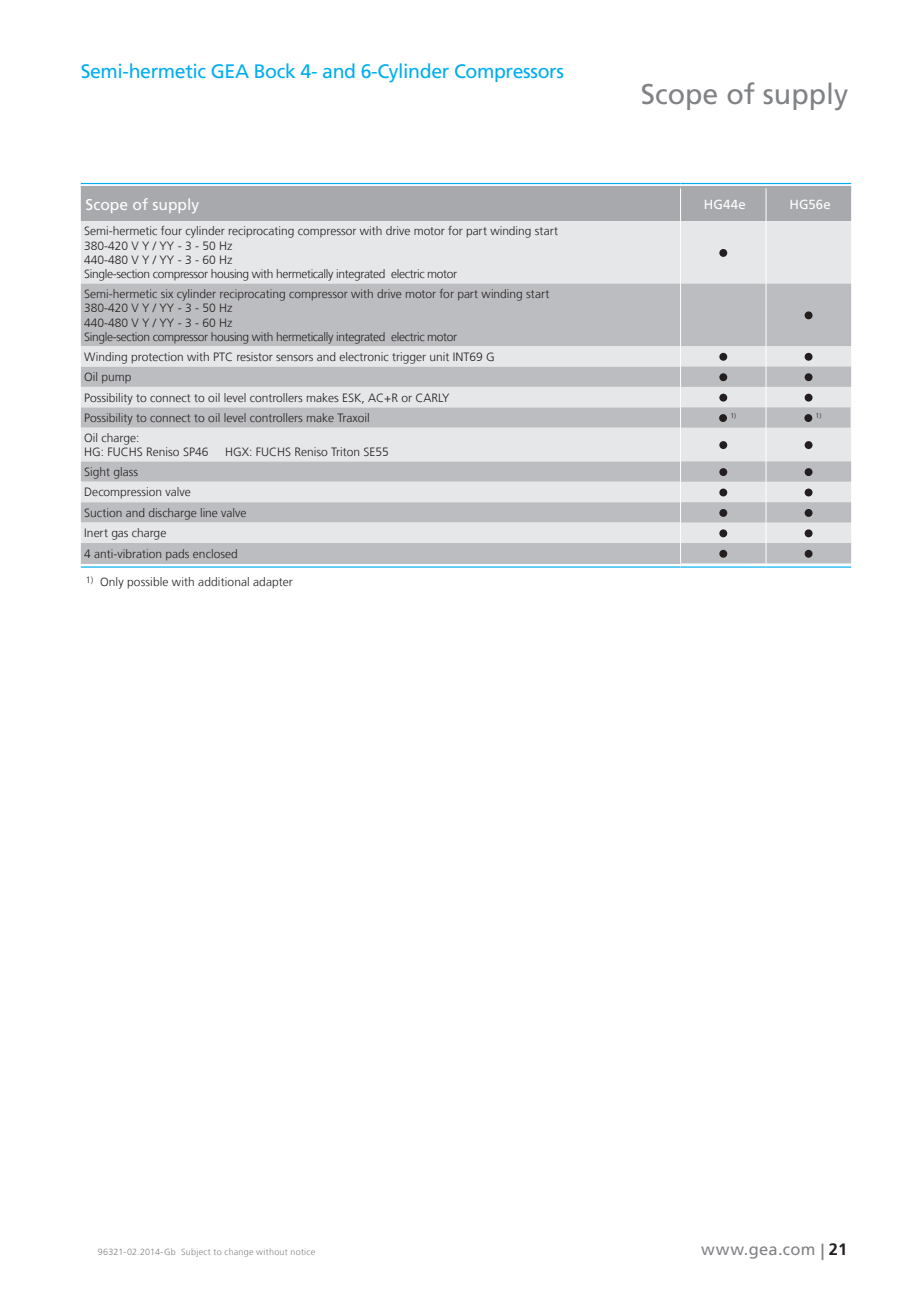
<style>
.page{position:relative;width:919px;height:1289px;background:#fff}
.page>*{position:absolute;margin:0;border:0;box-sizing:border-box;transform-origin:0 0}
.t1{font:28.5px "Frutiger LT Com";color:#808285}
.t2{font:19.5px "Frutiger LT Com";letter-spacing:-.02em;color:#00aeef}
.t3{font:16.5px "Frutiger LT Com";letter-spacing:.02em;color:#808285}
.t4{font:15.6px "Frutiger LT Com";color:#fff}
.t5{font:13.2px "Frutiger LT Com";letter-spacing:.005em;color:#fff}
.t6{font:300 12px/14.4px "Frutiger LT Com";color:#231f20}
.t7{font:300 9px "Frutiger LT Com";letter-spacing:.025em;color:#808285}
.t8{font:300 6.9px "Frutiger LT Com";color:#231f20}
.s1{font-weight:700}
.s2{font-weight:700;color:#231f20}
</style>
<div class="page">
<div style="left:81px;top:188px;width:770px;height:33px;background:#a8a9ad"></div>
<div style="left:81px;top:221px;width:770px;height:62px;background:#e6e7e9"></div>
<div style="left:81px;top:283px;width:599px;height:280px;background:#bcbdc0"></div>
<svg style="left:681px;top:283px;width:170px;height:280px;background:#cdced1"></svg>
<svg style="left:81px;top:346px;width:599px;height:197px;background:#d5d6d8"></svg>
<hr style="left:81px;top:183px;width:599px;height:1px;background:#00aeef">
<hr style="left:680px;top:183px;width:86px;height:1px;background:#00aeef">
<hr style="left:766px;top:183px;width:85px;height:1px;background:#00aeef">
<hr style="left:81px;top:566px;width:599px;height:1px;background:#00aeef">
<hr style="left:680px;top:566px;width:86px;height:1px;background:#00aeef">
<hr style="left:766px;top:566px;width:85px;height:1px;background:#00aeef">
<hr style="left:81px;top:186px;width:599px;height:2px;background:#a8a9ad">
<hr style="left:680px;top:186px;width:86px;height:2px;background:#a8a9ad">
<hr style="left:766px;top:186px;width:85px;height:2px;background:#a8a9ad">
<hr style="left:680px;top:188px;width:1px;height:33px;background:#fff">
<hr style="left:765px;top:188px;width:1px;height:33px;background:#fff">
<hr style="left:680px;top:221px;width:1px;height:62px;background:#fff">
<hr style="left:765px;top:221px;width:1px;height:62px;background:#fff">
<hr style="left:765px;top:283px;width:1px;height:63px;background:#fff">
<svg style="left:765px;top:346px;width:1px;height:82px"></svg>
<svg style="left:850px;top:407px;width:1px;height:21px"></svg>
<hr style="left:765px;top:428px;width:1px;height:33px;background:#fff">
<svg style="left:765px;top:461px;width:1px;height:103px"></svg>
<hr style="left:81px;top:563px;width:599px;height:1px;background:#bcbdc0">
<div style="left:719px;top:249px;width:8px;height:8px;background:#231f20;border-radius:50%"></div>
<div style="left:804px;top:311px;width:8px;height:8px;background:#231f20;border-radius:50%"></div>
<div style="left:719px;top:353px;width:8px;height:8px;background:#231f20;border-radius:50%"></div>
<div style="left:804px;top:353px;width:8px;height:8px;background:#231f20;border-radius:50%"></div>
<div style="left:719px;top:373px;width:8px;height:8px;background:#231f20;border-radius:50%"></div>
<div style="left:804px;top:373px;width:8px;height:8px;background:#231f20;border-radius:50%"></div>
<div style="left:719px;top:393px;width:8px;height:8px;background:#231f20;border-radius:50%"></div>
<div style="left:804px;top:393px;width:8px;height:8px;background:#231f20;border-radius:50%"></div>
<div style="left:719px;top:414px;width:8px;height:8px;background:#231f20;border-radius:50%"></div>
<div style="left:804px;top:414px;width:8px;height:8px;background:#231f20;border-radius:50%"></div>
<div style="left:719px;top:441px;width:8px;height:8px;background:#231f20;border-radius:50%"></div>
<div style="left:804px;top:441px;width:8px;height:8px;background:#231f20;border-radius:50%"></div>
<div style="left:719px;top:468px;width:8px;height:8px;background:#231f20;border-radius:50%"></div>
<div style="left:804px;top:468px;width:8px;height:8px;background:#231f20;border-radius:50%"></div>
<div style="left:719px;top:488px;width:8px;height:8px;background:#231f20;border-radius:50%"></div>
<div style="left:804px;top:488px;width:8px;height:8px;background:#231f20;border-radius:50%"></div>
<div style="left:719px;top:509px;width:8px;height:8px;background:#231f20;border-radius:50%"></div>
<div style="left:804px;top:509px;width:8px;height:8px;background:#231f20;border-radius:50%"></div>
<div style="left:719px;top:529px;width:8px;height:8px;background:#231f20;border-radius:50%"></div>
<div style="left:804px;top:529px;width:8px;height:8px;background:#231f20;border-radius:50%"></div>
<div style="left:719px;top:550px;width:8px;height:7px;background:#231f20;border-radius:50%"></div>
<div style="left:804px;top:550px;width:8px;height:7px;background:#231f20;border-radius:50%"></div>
<h2 class="t2" style="left:81px;top:60px;width:484px">Semi-hermetic GEA Bock 4- and 6-Cylinder Compressors</h2>
<h1 class="t1" style="left:640px;top:78px;width:209px">Scope of supply</h1>
<h3 class="t4" style="left:86px;top:195px;width:115px">Scope of supply</h3>
<p class="t5" style="left:703px;top:197px;width:43px">HG44e</p>
<p class="t5" style="left:789px;top:197px;width:43px">HG56e</p>
<p class="t6" style="left:84px;top:224px;width:475px">Semi-hermetic four cylinder reciprocating compressor with drive motor for part winding start 380-420 V Y / YY - 3 - 50 Hz<br>440-480 V Y / YY - 3 - 60 Hz<br>Single-section compressor housing with hermetically integrated electric motor</p>
<p class="t6" style="left:84px;top:286px;width:466px">Semi-hermetic six cylinder reciprocating compressor with drive motor for part winding start 380-420 V Y / YY - 3 - 50 Hz<br>440-480 V Y / YY - 3 - 60 Hz<br>Single-section compressor housing with hermetically integrated electric motor</p>
<p class="t6" style="left:84px;top:346px;width:412px;line-height:20.4px">Winding protection with PTC resistor sensors and electronic trigger unit INT69 G Oil pump<br>Possibility to connect to oil level controllers makes ESK, AC+R or CARLY Possibility to connect to oil level controllers make Traxoil</p>
<p class="t8" style="left:730px;top:411px;width:7px">1)</p>
<p class="t8" style="left:815px;top:411px;width:7px">1)</p>
<p class="t6" style="left:84px;top:430px;width:126px">Oil charge:<br>HG: FUCHS Reniso SP46</p>
<p class="t6" style="left:225px;top:445px;width:165px">HGX: FUCHS Reniso Triton SE55</p>
<p class="t6" style="left:84px;top:462px;width:164px;line-height:20.4px">Sight glass<br>Decompression valve<br>Suction and discharge line valve<br>Inert gas charge<br>4 anti-vibration pads enclosed</p>
<p class="t6" style="left:86px;top:575px;width:208px"><sup>1)</sup> Only possible with additional adapter</p>
<p class="t7" style="left:98px;top:1246px;width:219px">96321-02.2014-Gb Subject to change without notice</p>
<h3 class="t3" style="left:701px;top:1239px;width:148px">www.gea.com <span class="s1">|</span> <span class="s2">21</span></h3>
</div>
